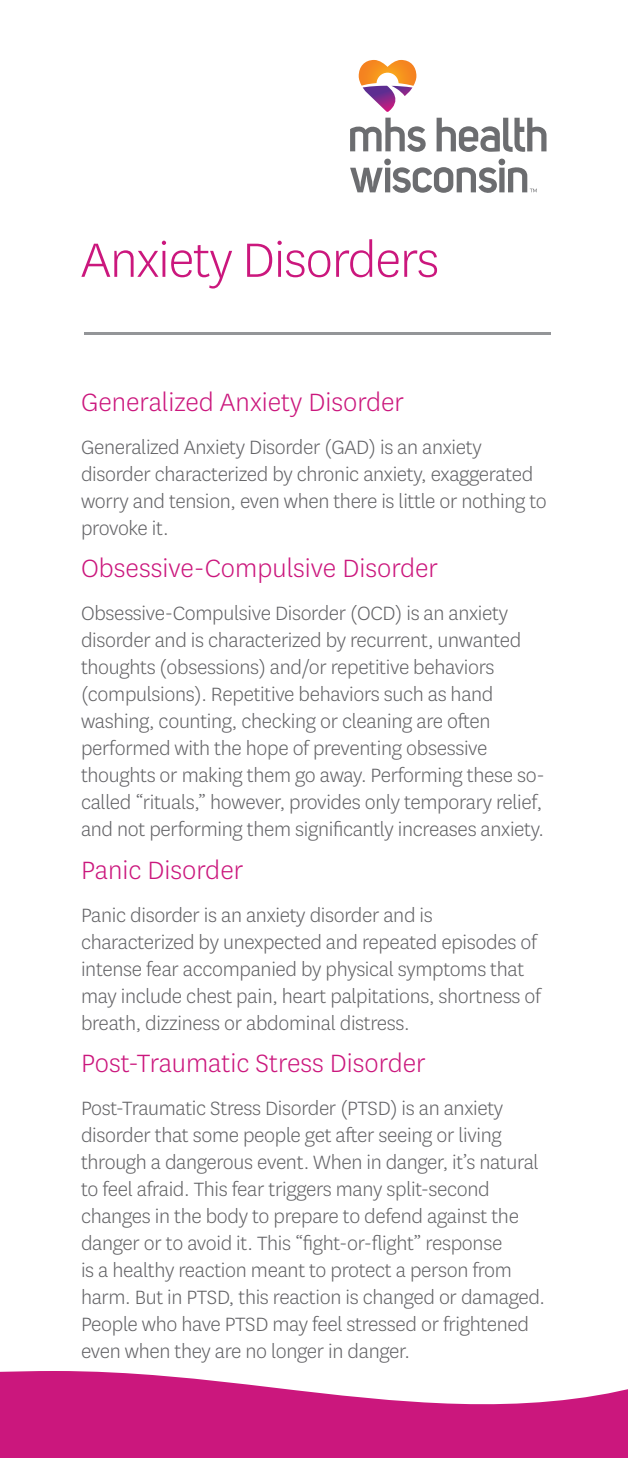
<style>
.page{position:relative;width:628px;height:1458px;background:#fff}
.page>*{position:absolute;margin:0;border:0;box-sizing:border-box;transform-origin:0 0}
.t1{font:300 56.25px "Centene Sans";color:#939598}
.t2{font:300 56.25px "Centene Sans";letter-spacing:-.02em;color:#cb177d}
.t3{font:300 29.25px "Centene Sans";color:#cb177d}
.t4{font:300 22.5px/27px "Centene Sans";letter-spacing:-.015em;color:#636366}
</style>
<div class="page">
<svg style="left:0;top:1371px;width:628px;height:87px;fill:#cb177d"></svg>
<svg style="left:350px;top:118px;width:75px;height:34px"></svg>
<svg style="left:436px;top:118px;width:110px;height:34px"></svg>
<svg style="left:350px;top:168px;width:33px;height:24px"></svg>
<div style="left:385px;top:168px;width:5px;height:24px;background:#6c6d70"></div>
<div style="left:384px;top:159px;width:7px;height:6px;background:#6c6d70;border-radius:50%"></div>
<svg style="left:392px;top:167px;width:105px;height:26px"></svg>
<div style="left:499px;top:168px;width:5px;height:24px;background:#6c6d70"></div>
<div style="left:498px;top:159px;width:7px;height:6px;background:#6c6d70;border-radius:50%"></div>
<svg style="left:508px;top:167px;width:28px;height:25px"></svg>
<svg style="left:359px;top:60px;width:57px;height:52px"></svg>
<h1 class="t2" style="left:81px;top:225px;width:360px">Anxiety Disorders</h1>
<h1 class="t1" style="left:81px;top:278px;width:474px">______________________________</h1>
<h2 class="t3" style="left:81px;top:384px;width:325px">Generalized Anxiety Disorder</h2>
<p class="t4" style="left:81px;top:433px;width:467px">Generalized Anxiety Disorder (GAD) is an anxiety disorder characterized by chronic anxiety, exaggerated worry and tension, even when there is little or nothing to provoke it.</p>
<h2 class="t3" style="left:81px;top:550px;width:358px">Obsessive-Compulsive Disorder</h2>
<p class="t4" style="left:81px;top:599px;width:465px">Obsessive-Compulsive Disorder (OCD) is an anxiety disorder and is characterized by recurrent, unwanted thoughts (obsessions) and/or repetitive behaviors (compulsions). Repetitive behaviors such as hand washing, counting, checking or cleaning are often performed with the hope of preventing obsessive thoughts or making them go away. Performing these so&shy;called “rituals,” however, provides only temporary relief, and not performing them significantly increases anxiety.</p>
<h2 class="t3" style="left:81px;top:852px;width:164px">Panic Disorder</h2>
<p class="t4" style="left:81px;top:901px;width:461px">Panic disorder is an anxiety disorder and is characterized by unexpected and repeated episodes of intense fear accompanied by physical symptoms that may include chest pain, heart palpitations, shortness of breath, dizziness or abdominal distress.</p>
<h2 class="t3" style="left:81px;top:1045px;width:346px">Post-Traumatic Stress Disorder</h2>
<p class="t4" style="left:81px;top:1094px;width:465px">Post-Traumatic Stress Disorder (PTSD) is an anxiety disorder that some people get after seeing or living through a dangerous event. When in danger, it’s natural to feel afraid. This fear triggers many split-second changes in the body to prepare to defend against the danger or to avoid it. This “fight-or-flight” response<br>is a healthy reaction meant to protect a person from harm. But in PTSD, this reaction is changed or damaged.<br>People who have PTSD may feel stressed or frightened even when they are no longer in danger.</p>
</div>
